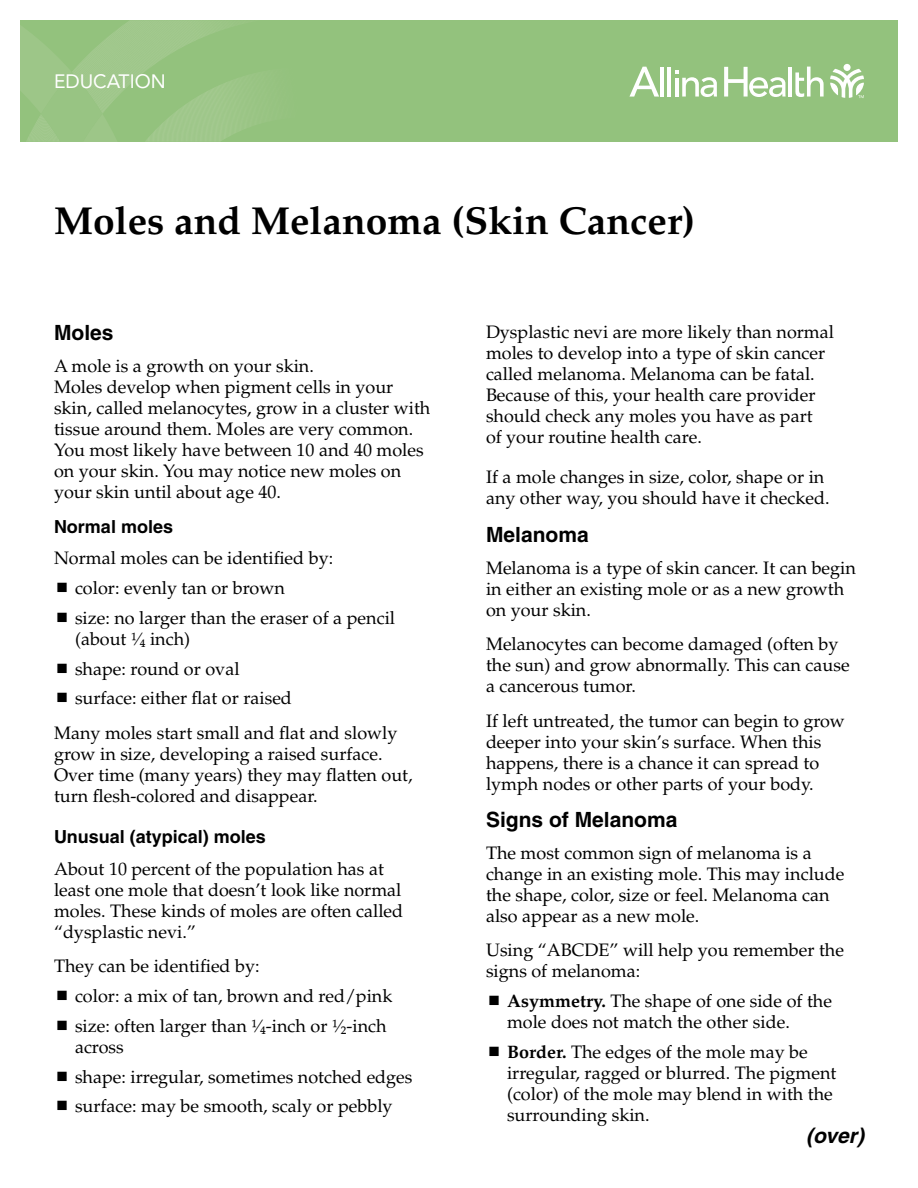
<style>
.page{position:relative;width:918px;height:1188px;background:#fff}
.page>*{position:absolute;margin:0;border:0;box-sizing:border-box;transform-origin:0 0}
.t1{font:700 39px "Palatino";color:#000}
.t2{font:700 21px "Helvetica";color:#000}
.t3{font:italic 700 21px "Helvetica";color:#000}
.t4{font:19.2px "Avenir LT Std";color:#fff}
.t5{font:18px/21px "Palatino";color:#000}
.t6{font:700 18px "Helvetica";color:#000}
.s1{font-family:"Palatino Linotype"}
.s2{font-weight:700}
</style>
<div class="page">
<div style="left:20px;top:20px;width:878px;height:122px;background:#93c27d"></div>
<svg style="left:20px;top:20px;width:232px;height:122px"></svg>
<svg style="left:830px;top:69px;width:34px;height:29px"></svg>
<div style="left:844px;top:64px;width:7px;height:7px;background:#fff;border-radius:50%"></div>
<hr style="left:660px;top:67px;width:4px;height:30px;background:#fff">
<hr style="left:667px;top:67px;width:4px;height:30px;background:#fff">
<hr style="left:789px;top:67px;width:3px;height:30px;background:#fff">
<svg style="left:795px;top:67px;width:29px;height:30px"></svg>
<svg style="left:675px;top:71px;width:42px;height:26px"></svg>
<svg style="left:629px;top:67px;width:30px;height:30px"></svg>
<svg style="left:724px;top:67px;width:62px;height:30px"></svg>
<p class="t4" style="left:54px;top:70px;width:113px">EDUCATION</p>
<h1 class="t1" style="left:54px;top:198px;width:643px">Moles and Melanoma (Skin Cancer)</h1>
<p class="t2" style="left:54px;top:320px;width:61px">Moles</p>
<p class="t5" style="left:54px;top:356px;width:378px">A mole is a growth on your skin.<br>Moles develop when pigment cells in your skin, called melanocytes, grow in a cluster with tissue around them. Moles are very common.<br>You most likely have between 10 and 40 moles on your skin. You may notice new moles on your skin until about age 40.</p>
<p class="t6" style="left:54px;top:515px;width:121px">Normal moles</p>
<p class="t5" style="left:75px;top:544px;width:322px;line-height:29.8px;text-indent:-21px">Normal moles can be identified by:<br>color: evenly tan or brown<br>size: no larger than the eraser of a pencil</p>
<p class="t5" style="left:75px;top:624px;width:218px;line-height:29.7px">(about <span class="s1">1/4</span> inch)<br>shape: round or oval surface: either flat or raised</p>
<p class="t5" style="left:54px;top:723px;width:360px">Many moles start small and flat and slowly grow in size, developing a raised surface.<br>Over time (many years) they may flatten out, turn flesh-colored and disappear.</p>
<p class="t6" style="left:54px;top:826px;width:213px">Unusual (atypical) moles</p>
<p class="t5" style="left:54px;top:858px;width:351px">About 10 percent of the population has at least one mole that doesn’t look like normal moles. These kinds of moles are often called “dysplastic nevi.”</p>
<p class="t5" style="left:75px;top:951px;width:319px;line-height:29.8px;text-indent:-21px">They can be identified by:<br>color: a mix of tan, brown and red/pink size: often larger than <span class="s1">1/4</span>-inch or <span class="s1">1/2</span>-inch</p>
<p class="t5" style="left:75px;top:1032px;width:339px;line-height:29.7px">across<br>shape: irregular, sometimes notched edges surface: may be smooth, scaly or pebbly</p>
<p class="t5" style="left:486px;top:322px;width:350px">Dysplastic nevi are more likely than normal moles to develop into a type of skin cancer called melanoma. Melanoma can be fatal.<br>Because of this, your health care provider should check any moles you have as part<br>of your routine health care.</p>
<p class="t5" style="left:486px;top:467px;width:345px">If a mole changes in size, color, shape or in any other way, you should have it checked.</p>
<p class="t2" style="left:486px;top:522px;width:104px">Melanoma</p>
<p class="t5" style="left:486px;top:557px;width:372px">Melanoma is a type of skin cancer. It can begin in either an existing mole or as a new growth on your skin.</p>
<p class="t5" style="left:486px;top:634px;width:365px">Melanocytes can become damaged (often by the sun) and grow abnormally. This can cause a cancerous tumor.</p>
<p class="t5" style="left:486px;top:710px;width:360px">If left untreated, the tumor can begin to grow deeper into your skin’s surface. When this happens, there is a chance it can spread to lymph nodes or other parts of your body.</p>
<p class="t2" style="left:486px;top:807px;width:193px">Signs of Melanoma</p>
<p class="t5" style="left:486px;top:843px;width:360px">The most common sign of melanoma is a change in an existing mole. This may include the shape, color, size or feel. Melanoma can also appear as a new mole.</p>
<p class="t5" style="left:486px;top:940px;width:360px">Using “ABCDE” will help you remember the signs of melanoma:</p>
<p class="t5" style="left:507px;top:991px;width:327px"><span class="s2">Asymmetry.</span> The shape of one side of the mole does not match the other side.</p>
<p class="t5" style="left:507px;top:1042px;width:331px"><span class="s2">Border.</span> The edges of the mole may be irregular, ragged or blurred. The pigment (color) of the mole may blend in with the surrounding skin.</p>
<p class="t3" style="left:806px;top:1123px;width:59px">(over)</p>
</div>
